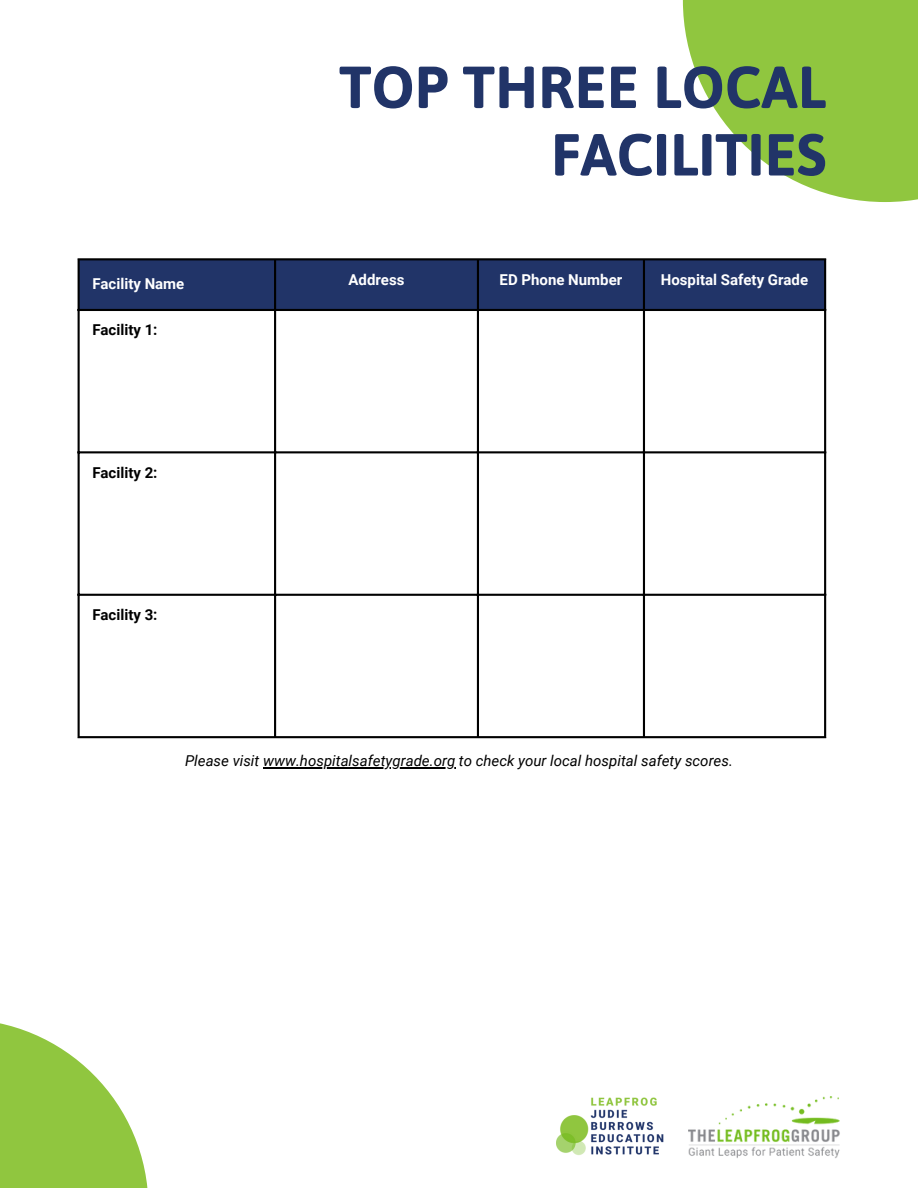
<style>
.page{position:relative;width:918px;height:1188px;background:#fff}
.page>*{position:absolute;margin:0;border:0;box-sizing:border-box;transform-origin:0 0}
.t1{font:700 59.1px/67.5px "Asap";color:#213468;text-align:right}
.t2{font:italic 15px "Roboto";color:#000}
.t3{font:700 15px "Roboto";color:#fff}
.t4{font:700 15px "Roboto";color:#000}
</style>
<div class="page">
<svg style="left:683px;top:0;width:235px;height:202px;fill:#90c63f"></svg>
<img style="left:557px;top:1097px;width:107px;height:58px">
<img style="left:689px;top:1096px;width:151px;height:62px">
<svg style="left:0;top:1023px;width:148px;height:165px;fill:#90c63f"></svg>
<hr style="left:263px;top:767px;width:192px;height:1px;background:#000">
<div style="left:80px;top:260px;width:744px;height:49px;background:#213468"></div>
<hr style="left:78px;top:260px;width:2px;height:476px;background:#000">
<hr style="left:274px;top:260px;width:2px;height:476px;background:#000">
<hr style="left:477px;top:260px;width:2px;height:476px;background:#000">
<hr style="left:643px;top:260px;width:2px;height:476px;background:#000">
<hr style="left:824px;top:260px;width:2px;height:476px;background:#000">
<hr style="left:78px;top:258px;width:748px;height:2px;background:#000">
<hr style="left:78px;top:309px;width:748px;height:2px;background:#000">
<hr style="left:78px;top:451px;width:748px;height:2px;background:#000">
<hr style="left:78px;top:594px;width:748px;height:2px;background:#000">
<hr style="left:78px;top:736px;width:748px;height:2px;background:#000">
<h1 class="t1" style="left:339px;top:53px;width:489px">TOP THREE LOCAL<br>FACILITIES</h1>
<p class="t3" style="left:92px;top:275px;width:94px">Facility Name</p>
<p class="t3" style="left:349px;top:271px;width:57px">Address</p>
<p class="t3" style="left:500px;top:271px;width:124px">ED Phone Number</p>
<p class="t3" style="left:661px;top:271px;width:149px">Hospital Safety Grade</p>
<p class="t4" style="left:92px;top:321px;width:67px">Facility 1:</p>
<p class="t4" style="left:92px;top:464px;width:67px">Facility 2:</p>
<p class="t4" style="left:92px;top:606px;width:67px">Facility 3:</p>
<p class="t2" style="left:185px;top:752px;width:549px">Please visit www.hospitalsafetygrade.org to check your local hospital safety scores.</p>
</div>
